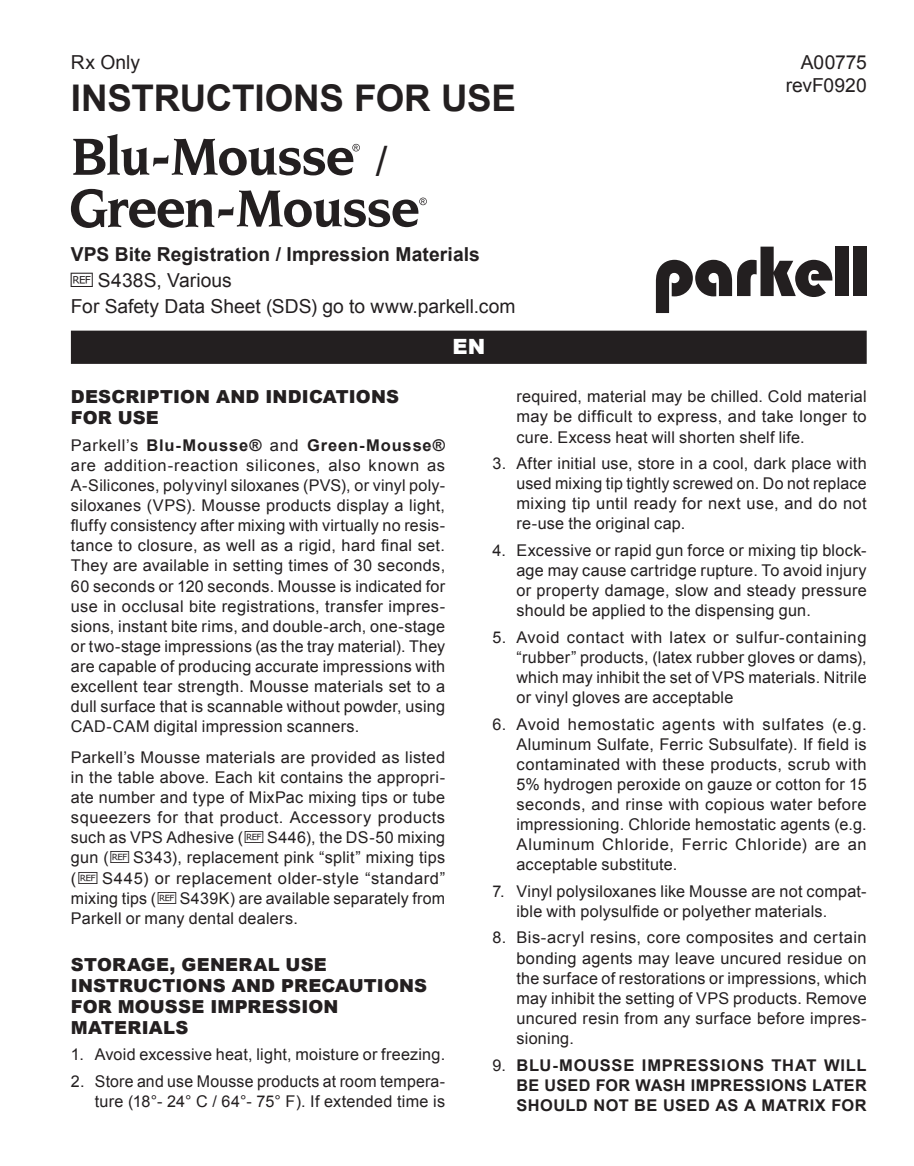
<style>
.page{position:relative;width:914px;height:1166px;background:#fff}
.page>*{position:absolute;margin:0;border:0;box-sizing:border-box;transform-origin:0 0}
.t1{font:42px "Arial";color:#231f20}
.t2{font:700 36.75px "Arial";letter-spacing:-.005em;color:#231f20}
.t3{font:900 21px "Arial";color:#fff}
.t4{font:19.25px/26.2px "Arial";color:#231f20}
.t5{font:900 17.85px/21px "Arial";letter-spacing:.01em;color:#231f20}
.t6{font:16.1px/20.1px "Arial";letter-spacing:.015em;color:#231f20;text-align:justify}
.t7{font:700 16.1px/20.1px "Arial";letter-spacing:.025em;color:#231f20;text-align:justify}
.s1{font-weight:700}
.s2{font-family:"MDD ISO 15223 1"}
.s3{font-weight:400}
</style>
<div class="page">
<div style="left:71px;top:330px;width:795px;height:34px;background:#231f20"></div>
<svg style="left:73px;top:134px;width:287px;height:41px"></svg>
<svg style="left:71px;top:189px;width:356px;height:39px"></svg>
<svg style="left:656px;top:247px;width:176px;height:66px"></svg>
<div style="left:835px;top:247px;width:13px;height:49px;background:#231f20"></div>
<div style="left:853px;top:247px;width:13px;height:49px;background:#231f20"></div>
<p class="t4" style="left:71px;top:49px;width:71px">Rx Only</p>
<h2 class="t2" style="left:71px;top:74px;width:446px">INSTRUCTIONS FOR USE</h2>
<h1 class="t1" style="left:376px;top:133px;width:13px">/</h1>
<p class="t4" style="left:71px;top:241px;width:446px"><span class="s1">VPS Bite Registration / Impression Materials </span><span class="s2">h</span>S438S, Various<br>For Safety Data Sheet (SDS) go to www.parkell.com</p>
<h3 class="t3" style="left:452px;top:331px;width:34px">EN</h3>
<p class="t4" style="left:785px;top:51px;width:82px;line-height:22.8px;text-align:right">A00775 revF0920</p>
<p class="t5" style="left:71px;top:386px;width:330px">DESCRIPTION AND INDICATIONS<br>FOR USE</p>
<p class="t6" style="left:71px;top:435px;width:376px">Parkell’s <span class="s1">Blu-Mousse®</span> and <span class="s1">Green-Mousse® </span>are addition-reaction silicones, also known as A-Silicones, polyvinyl siloxanes (PVS), or vinyl poly&shy;siloxanes (VPS). Mousse products display a light, fluffy consistency after mixing with virtually no resis&shy;tance to closure, as well as a rigid, hard final set.<br>They are available in setting times of 30 seconds, 60 seconds or 120 seconds. Mousse is indicated for use in occlusal bite registrations, transfer impres&shy;sions, instant bite rims, and double-arch, one-stage or two-stage impressions (as the tray material). They are capable of producing accurate impressions with excellent tear strength. Mousse materials set to a dull surface that is scannable without powder, using CAD-CAM digital impression scanners.</p>
<p class="t6" style="left:71px;top:747px;width:376px">Parkell’s Mousse materials are provided as listed in the table above. Each kit contains the appropri&shy;ate number and type of MixPac mixing tips or tube squeezers for that product. Accessory products such as VPS Adhesive (<span class="s2">h</span>S446), the DS-50 mixing gun (<span class="s2">h</span>S343), replacement pink “split” mixing tips (<span class="s2">h</span>S445) or replacement older-style “standard” mixing tips (<span class="s2">h</span>S439K) are available separately from Parkell or many dental dealers.</p>
<p class="t5" style="left:71px;top:953px;width:358px">STORAGE, GENERAL USE<br>INSTRUCTIONS AND PRECAUTIONS<br>FOR MOUSSE IMPRESSION<br>MATERIALS</p>
<p class="t6" style="left:71px;top:1044px;width:376px">1. Avoid excessive heat, light, moisture or freezing.</p>
<p class="t6" style="left:71px;top:1071px;width:376px;text-align:right">2. Store and use Mousse products at room tempera&shy;ture (18°- 24° C / 64°- 75° F). If extended time is</p>
<p class="t6" style="left:516px;top:387px;width:352px">required, material may be chilled. Cold material may be difficult to express, and take longer to cure. Excess heat will shorten shelf life.</p>
<p class="t6" style="left:516px;top:453px;width:352px;text-indent:-24px">3. After initial use, store in a cool, dark place with used mixing tip tightly screwed on. Do not replace mixing tip until ready for next use, and do not re-use the original cap.</p>
<p class="t6" style="left:516px;top:540px;width:352px;text-indent:-24px">4. Excessive or rapid gun force or mixing tip block&shy;age may cause cartridge rupture. To avoid injury or property damage, slow and steady pressure should be applied to the dispensing gun.</p>
<p class="t6" style="left:516px;top:627px;width:352px;text-indent:-24px">5. Avoid contact with latex or sulfur-containing “rubber” products, (latex rubber gloves or dams), which may inhibit the set of VPS materials. Nitrile or vinyl gloves are acceptable</p>
<p class="t6" style="left:516px;top:714px;width:352px;text-indent:-24px">6. Avoid hemostatic agents with sulfates (e.g.<br>Aluminum Sulfate, Ferric Subsulfate). If field is contaminated with these products, scrub with 5% hydrogen peroxide on gauze or cotton for 15 seconds, and rinse with copious water before impressioning. Chloride hemostatic agents (e.g.<br>Aluminum Chloride, Ferric Chloride) are an acceptable substitute.</p>
<p class="t6" style="left:516px;top:881px;width:352px;text-indent:-24px">7. Vinyl polysiloxanes like Mousse are not compat&shy;ible with polysulfide or polyether materials.</p>
<p class="t6" style="left:516px;top:928px;width:352px;text-indent:-24px">8. Bis-acryl resins, core composites and certain bonding agents may leave uncured residue on the surface of restorations or impressions, which may inhibit the setting of VPS products. Remove uncured resin from any surface before impres&shy;sioning.</p>
<p class="t7" style="left:516px;top:1055px;width:352px;text-indent:-24px"><span class="s3">9.</span> BLU-MOUSSE IMPRESSIONS THAT WILL BE USED FOR WASH IMPRESSIONS LATER SHOULD NOT BE USED AS A MATRIX FOR</p>
</div>
